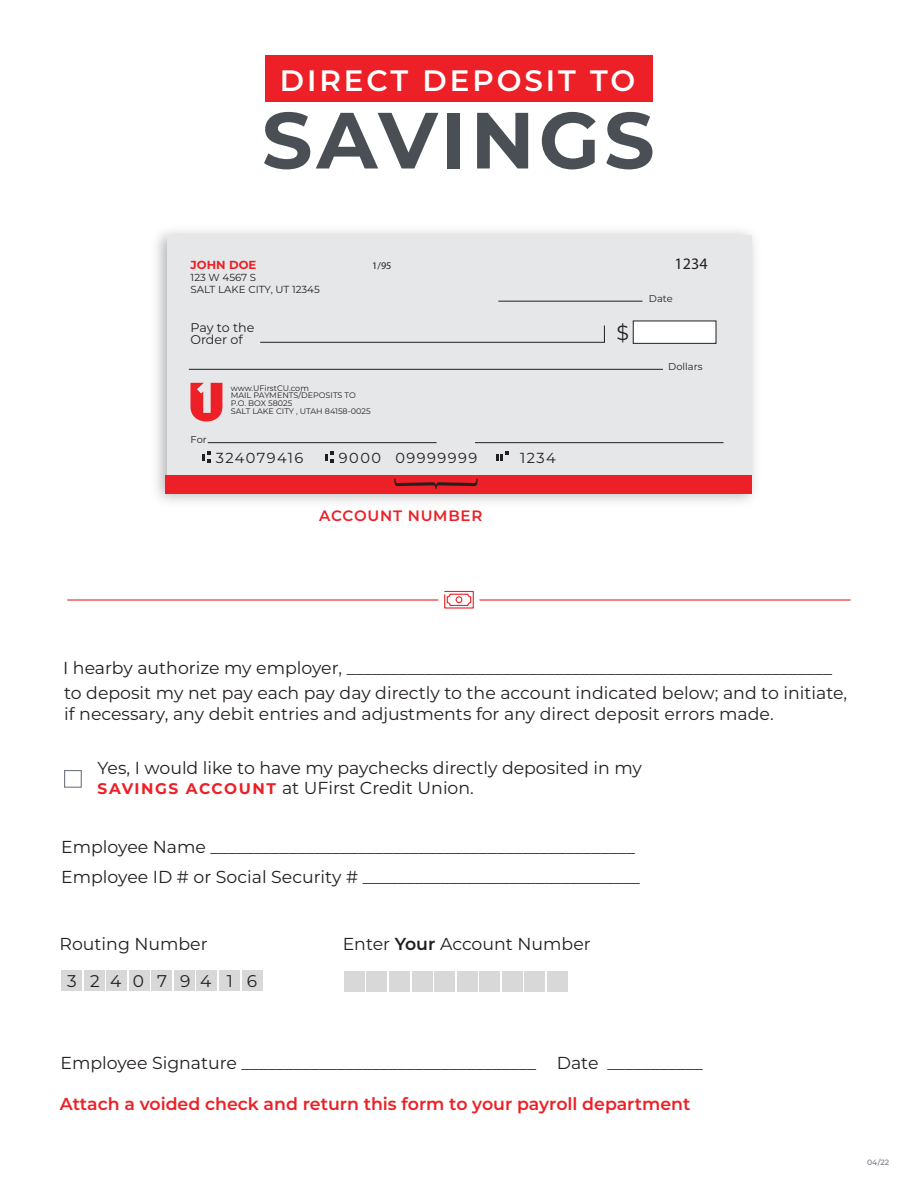
<style>
.page{position:relative;width:918px;height:1188px;background:#fff}
.page>*{position:absolute;margin:0;border:0;box-sizing:border-box;transform-origin:0 0}
.t1{font:700 79.5px "Montserrat";letter-spacing:.05em;color:#494f54}
.t2{font:600 29.4px "Montserrat";letter-spacing:.1em;color:#fff}
.t3{font:20.55px "Montserrat";color:#231f20}
.t4{font:17.4px/29.5px "Montserrat";color:#231f20}
.t5{font:600 17.4px "Montserrat";color:#ec2026}
.t6{font:17.25px/20.9px "Montserrat";color:#231f20}
.t7{font:16.95px "Montserrat";letter-spacing:.76em;color:#231f20}
.t8{font:16.05px "Myriad Pro";color:#231f20}
.t9{font:600 15px "Montserrat";letter-spacing:.05em;color:#ec2026}
.t10{font:14.55px "Montserrat";letter-spacing:.1em;color:#231f20}
.t11{font:12.6px/12.3px "Montserrat";color:#231f20}
.t12{font:700 11.7px "Montserrat";color:#ec2026}
.t13{font:10.2px/12.3px "Montserrat";color:#231f20}
.t14{font:10.2px "Myriad Pro";color:#231f20}
.t15{font:9.9px "Montserrat";color:#231f20}
.t16{font:8.1px/7.8px "Montserrat";color:#231f20}
.t17{font:500 7.65px "Montserrat";color:#727781}
.s1{font-weight:700;font-size:15.45px;color:#ec2026}
.s2{font-weight:600}
</style>
<div class="page">
<div style="left:61px;top:970px;width:21px;height:21px;background:#d8d8d8"></div>
<div style="left:84px;top:970px;width:20px;height:21px;background:#d8d8d8"></div>
<div style="left:106px;top:970px;width:21px;height:21px;background:#d8d8d8"></div>
<div style="left:129px;top:970px;width:21px;height:21px;background:#d8d8d8"></div>
<div style="left:151px;top:970px;width:21px;height:21px;background:#d8d8d8"></div>
<div style="left:174px;top:970px;width:21px;height:21px;background:#d8d8d8"></div>
<div style="left:197px;top:970px;width:20px;height:21px;background:#d8d8d8"></div>
<div style="left:219px;top:970px;width:21px;height:21px;background:#d8d8d8"></div>
<div style="left:242px;top:970px;width:20px;height:21px;background:#d8d8d8"></div>
<div style="left:64px;top:770px;width:18px;height:18px;background:#fff;border:1px solid #727781"></div>
<div style="left:344px;top:971px;width:21px;height:20px;background:#d8d8d8"></div>
<div style="left:367px;top:971px;width:20px;height:20px;background:#d8d8d8"></div>
<div style="left:389px;top:971px;width:21px;height:20px;background:#d8d8d8"></div>
<div style="left:412px;top:971px;width:20px;height:20px;background:#d8d8d8"></div>
<div style="left:434px;top:971px;width:21px;height:20px;background:#d8d8d8"></div>
<div style="left:457px;top:971px;width:20px;height:20px;background:#d8d8d8"></div>
<div style="left:479px;top:971px;width:21px;height:20px;background:#d8d8d8"></div>
<div style="left:502px;top:971px;width:21px;height:20px;background:#d8d8d8"></div>
<div style="left:525px;top:971px;width:20px;height:20px;background:#d8d8d8"></div>
<div style="left:547px;top:971px;width:20px;height:20px;background:#d8d8d8"></div>
<img style="left:156px;top:231px;width:599px;height:271px">
<div style="left:168px;top:236px;width:584px;height:257px;background:#e6e7e9"></div>
<div style="left:166px;top:475px;width:586px;height:19px;background:#ec2026"></div>
<svg style="left:260px;top:325px;width:345px;height:18px"></svg>
<hr style="left:189px;top:369px;width:474px;height:1px;background:#231f20">
<hr style="left:208px;top:442px;width:229px;height:1px;background:#231f20">
<hr style="left:475px;top:442px;width:249px;height:1px;background:#231f20">
<hr style="left:498px;top:301px;width:144px;height:1px;background:#231f20">
<svg style="left:202px;top:452px;width:9px;height:10px"></svg>
<svg style="left:325px;top:452px;width:8px;height:10px"></svg>
<div style="left:633px;top:321px;width:83px;height:23px;background:#fff;border:1px solid #231f20"></div>
<svg style="left:496px;top:452px;width:13px;height:9px"></svg>
<svg style="left:190px;top:383px;width:32px;height:38px"></svg>
<svg style="left:394px;top:479px;width:84px;height:10px"></svg>
<hr style="left:67px;top:599px;width:371px;height:2px;background:#ec2026">
<hr style="left:480px;top:599px;width:371px;height:2px;background:#ec2026">
<svg style="left:444px;top:590px;width:30px;height:19px"></svg>
<div style="left:456px;top:596px;width:6px;height:7px;border:1px solid #ec2026;border-radius:50%"></div>
<div style="left:265px;top:56px;width:388px;height:46px;background:#ec2026"></div>
<h2 class="t2" style="left:280px;top:60px;width:357px">DIRECT DEPOSIT TO</h2>
<h1 class="t1" style="left:262px;top:83px;width:394px">SAVINGS</h1>
<p class="t12" style="left:191px;top:256px;width:67px">JOHN DOE</p>
<p class="t13" style="left:191px;top:271px;width:131px">123 W 4567 S<br>SALT LAKE CITY, UT 12345</p>
<p class="t11" style="left:190px;top:321px;width:65px">Pay to the<br>Order of</p>
<p class="t14" style="left:372px;top:259px;width:21px">1/95</p>
<p class="t8" style="left:675px;top:254px;width:34px">1234</p>
<p class="t3" style="left:616px;top:319px;width:14px">$</p>
<p class="t15" style="left:649px;top:292px;width:25px">Date</p>
<p class="t15" style="left:668px;top:360px;width:36px">Dollars</p>
<p class="t15" style="left:191px;top:432px;width:18px">For</p>
<p class="t16" style="left:231px;top:384px;width:141px">www.UFirstCU.com<br>MAIL PAYMENTS/DEPOSITS TO<br>P.O. BOX 58025<br>SALT LAKE CITY , UTAH 84158-0025</p>
<p class="t10" style="left:216px;top:448px;width:89px">324079416</p>
<p class="t10" style="left:339px;top:448px;width:140px">9000 09999999</p>
<p class="t10" style="left:520px;top:448px;width:37px">1234</p>
<p class="t9" style="left:319px;top:505px;width:165px">ACCOUNT NUMBER</p>
<p class="t4" style="left:63px;top:652px;width:770px">I hearby authorize my employer, ________________________________________________________</p>
<p class="t4" style="left:64px;top:682px;width:785px;line-height:20.9px">to deposit my net pay each pay day directly to the account indicated below; and to initiate, if necessary, any debit entries and adjustments for any direct deposit errors made.</p>
<p class="t6" style="left:98px;top:756px;width:546px">Yes, I would like to have my paychecks directly deposited in my<br><span class="s1">SAVINGS ACCOUNT</span> at UFirst Credit Union.</p>
<p class="t4" style="left:61px;top:831px;width:580px">Employee Name _________________________________________________<br>Employee ID # or Social Security # ________________________________</p>
<p class="t6" style="left:60px;top:933px;width:150px">Routing Number</p>
<p class="t7" style="left:67px;top:970px;width:192px">3240794 16</p>
<p class="t6" style="left:343px;top:933px;width:250px">Enter <span class="s2">Your</span> Account Number</p>
<p class="t4" style="left:60px;top:1048px;width:644px">Employee Signature __________________________________ Date ___________</p>
<p class="t5" style="left:60px;top:1091px;width:632px">Attach a voided check and return this form to your payroll department</p>
<p class="t17" style="left:867px;top:1156px;width:24px">04/22</p>
</div>
